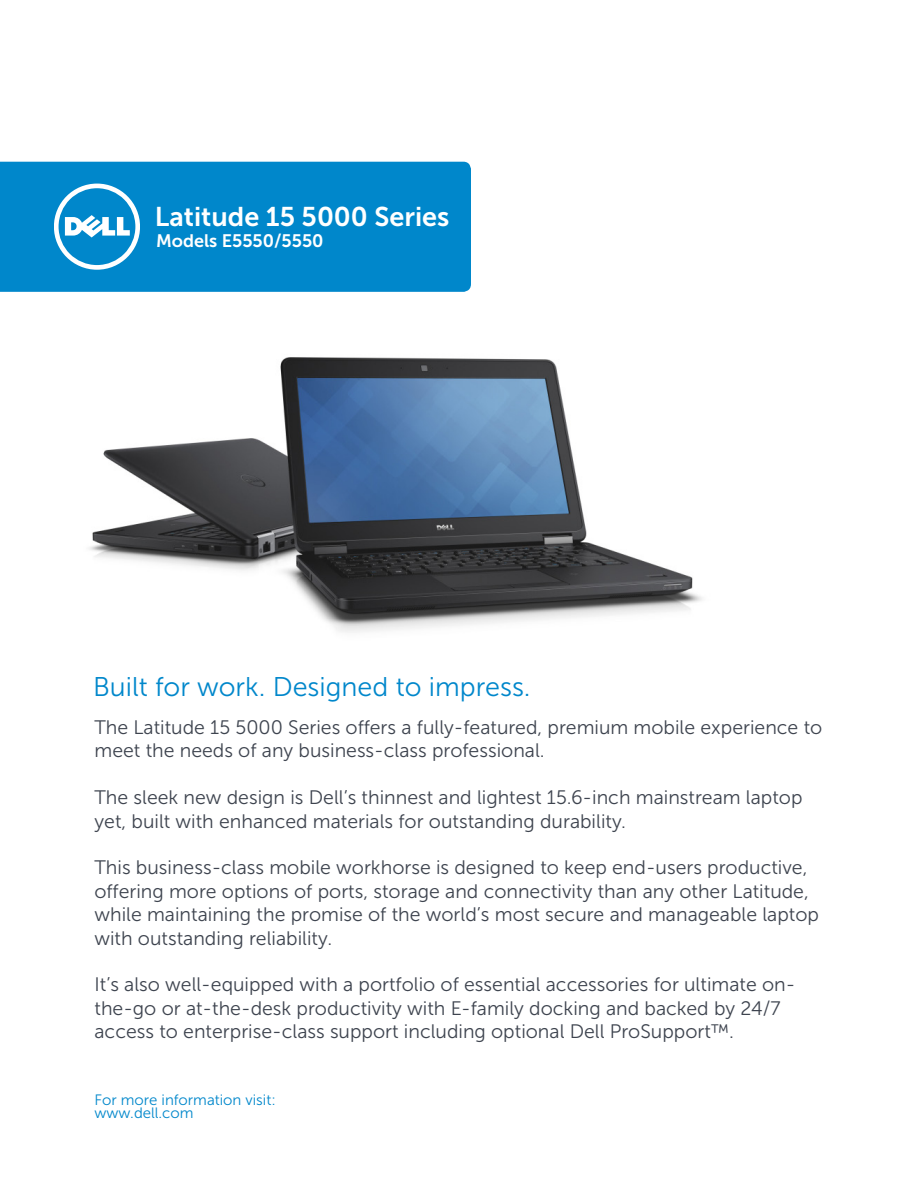
<style>
.page{position:relative;width:918px;height:1188px;background:#fff}
.page>*{position:absolute;margin:0;border:0;box-sizing:border-box;transform-origin:0 0}
.URL{font:27px "Museo Sans For Dell 300";color:#0087cb}
.Product_Tagline{font:27px "Museo Sans For Dell 700";color:#fff}
.URL-2{font:19.5px/23.4px "Museo Sans For Dell 300";color:#3e444f}
.URL-3{font:18px "Museo Sans For Dell 700";color:#fff}
.URL-4{font:15px "Museo Sans For Dell 300";color:#0087cb}
</style>
<div class="page">
<div style="left:0;top:162px;width:471px;height:130px;background:#0087cb"></div>
<svg style="left:54px;top:184px;width:86px;height:86px"></svg>
<img style="left:89px;top:357px;width:613px;height:276px">
<p class="Product_Tagline" style="left:155px;top:202px;width:296px">Latitude 15 5000 Series</p>
<p class="URL-3" style="left:156px;top:231px;width:169px">Models E5550/5550</p>
<p class="URL" style="left:93px;top:672px;width:439px">Built for work. Designed to impress.</p>
<p class="URL-2" style="left:94px;top:716px;width:729px">The Latitude 15 5000 Series offers a fully-featured, premium mobile experience to meet the needs of any business-class professional.</p>
<p class="URL-2" style="left:94px;top:786px;width:710px">The sleek new design is Dell’s thinnest and lightest 15.6-inch mainstream laptop yet, built with enhanced materials for outstanding durability.</p>
<p class="URL-2" style="left:94px;top:856px;width:726px">This business-class mobile workhorse is designed to keep end-users productive, offering more options of ports, storage and connectivity than any other Latitude, while maintaining the promise of the world’s most secure and manageable laptop with outstanding reliability.</p>
<p class="URL-2" style="left:94px;top:973px;width:702px">It’s also well-equipped with a portfolio of essential accessories for ultimate on&shy;the-go or at-the-desk productivity with E-family docking and backed by 24/7 access to enterprise-class support including optional Dell ProSupport™.</p>
<p class="URL-4" style="left:94px;top:1092px;width:183px">For more information visit:</p>
<p class="URL-4" style="left:94px;top:1105px;width:101px">www.dell.com</p>
</div>
